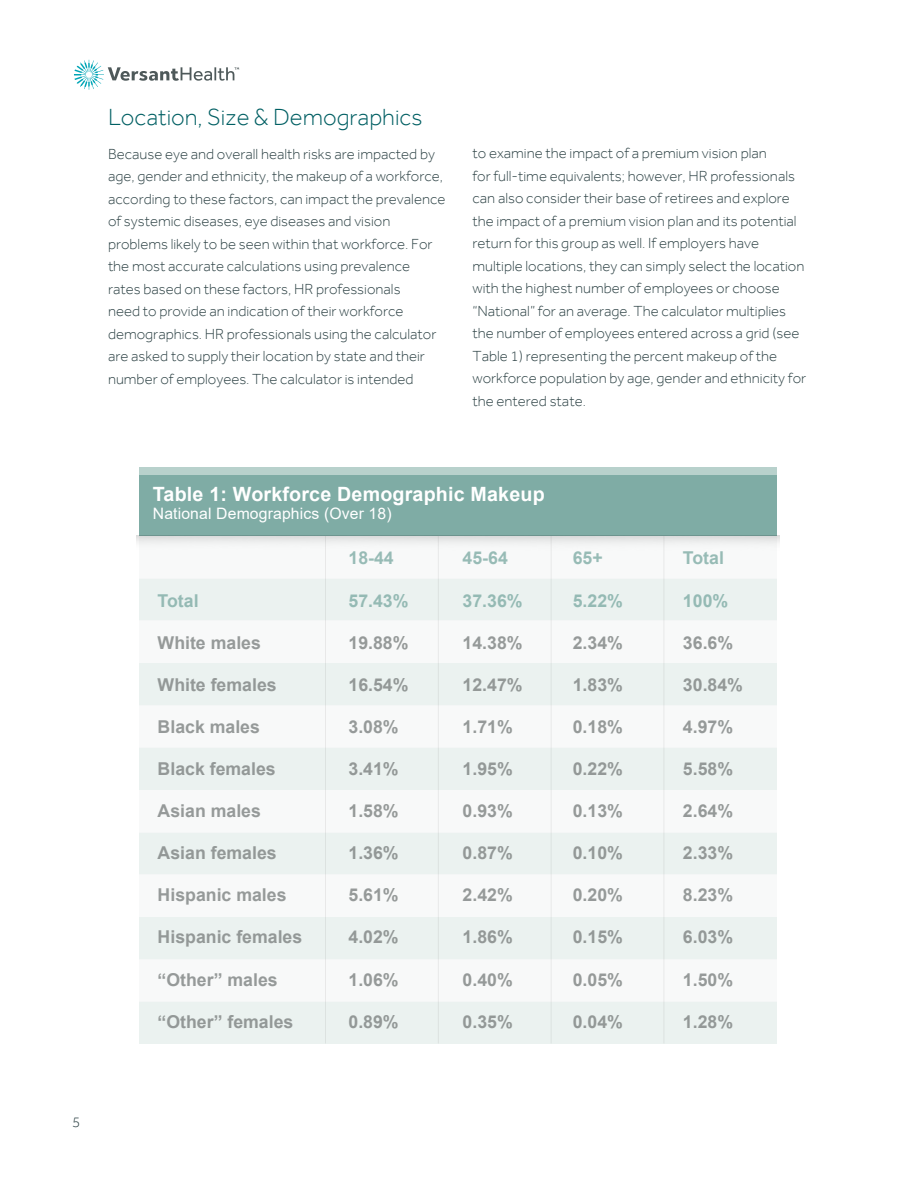
<style>
.page{position:relative;width:918px;height:1188px;background:#fff}
.page>*{position:absolute;margin:0;border:0;box-sizing:border-box;transform-origin:0 0}
.Body{font:300 24px "Effra";color:#005f63}
.t1{font:700 19.65px "Arial";letter-spacing:.01em;color:#fff}
.t2{font:700 17.7px "Arial";color:#7d8281}
.t3{font:700 17.7px "Arial";color:#7faca5}
.t4{font:15.75px "Arial";letter-spacing:.01em;color:#fff}
.Body-2{font:300 15px/22.5px "Effra";color:#2d4245}
</style>
<div class="page">
<svg style="left:74px;top:60px;width:165px;height:30px"></svg>
<div style="left:139px;top:578px;width:638px;height:43px;background:#ebf2f0"></div>
<div style="left:139px;top:748px;width:638px;height:42px;background:#ebf2f0"></div>
<div style="left:139px;top:917px;width:638px;height:43px;background:#ebf2f0"></div>
<div style="left:139px;top:1001px;width:638px;height:42px;background:#ebf2f0"></div>
<div style="left:139px;top:663px;width:638px;height:42px;background:#ebf2f0"></div>
<div style="left:139px;top:832px;width:638px;height:43px;background:#ebf2f0"></div>
<div style="left:139px;top:467px;width:638px;height:69px;background:#7faca5"></div>
<div style="left:139px;top:467px;width:638px;height:8px;background:#b8d1cc"></div>
<div style="left:139px;top:621px;width:638px;height:42px;background:#f7f8f8"></div>
<div style="left:139px;top:790px;width:638px;height:42px;background:#f7f8f8"></div>
<div style="left:139px;top:960px;width:638px;height:42px;background:#f7f8f8"></div>
<div style="left:139px;top:536px;width:638px;height:42px;background:#f7f8f8"></div>
<div style="left:139px;top:705px;width:638px;height:43px;background:#f7f8f8"></div>
<div style="left:139px;top:875px;width:638px;height:42px;background:#f7f8f8"></div>
<hr style="left:551px;top:536px;width:1px;height:507px;background:#221f1f">
<hr style="left:438px;top:536px;width:1px;height:507px;background:#221f1f">
<hr style="left:325px;top:536px;width:1px;height:507px;background:#221f1f">
<hr style="left:663px;top:536px;width:1px;height:507px;background:#221f1f">
<p class="Body" style="left:108px;top:103px;width:316px">Location, Size &amp; Demographics</p>
<p class="Body-2" style="left:108px;top:142px;width:339px">Because eye and overall health risks are impacted by age, gender and ethnicity, the makeup of a workforce, according to these factors, can impact the prevalence of systemic diseases, eye diseases and vision problems likely to be seen within that workforce. For the most accurate calculations using prevalence rates based on these factors, HR professionals<br>need to provide an indication of their workforce demographics. HR professionals using the calculator are asked to supply their location by state and their number of employees. The calculator is intended</p>
<p class="Body-2" style="left:472px;top:142px;width:335px">to examine the impact of a premium vision plan<br>for full-time equivalents; however, HR professionals can also consider their base of retirees and explore the impact of a premium vision plan and its potential return for this group as well. If employers have multiple locations, they can simply select the location with the highest number of employees or choose “National” for an average. The calculator multiplies the number of employees entered across a grid (see Table 1) representing the percent makeup of the workforce population by age, gender and ethnicity for the entered state.</p>
<p class="t1" style="left:153px;top:480px;width:393px">Table 1: Workforce Demographic Makeup</p>
<p class="t4" style="left:153px;top:502px;width:240px">National Demographics (Over 18)</p>
<p class="t3" style="left:349px;top:546px;width:47px">18-44</p>
<p class="t3" style="left:463px;top:546px;width:47px">45-64</p>
<p class="t3" style="left:573px;top:546px;width:32px">65+</p>
<p class="t3" style="left:683px;top:546px;width:42px">Total</p>
<p class="t3" style="left:158px;top:588px;width:42px">Total</p>
<p class="t3" style="left:349px;top:588px;width:62px">57.43%</p>
<p class="t3" style="left:463px;top:588px;width:62px">37.36%</p>
<p class="t3" style="left:573px;top:588px;width:52px">5.22%</p>
<p class="t3" style="left:683px;top:588px;width:47px">100%</p>
<p class="t2" style="left:158px;top:630px;width:105px">White males</p>
<p class="t2" style="left:349px;top:630px;width:62px">19.88%</p>
<p class="t2" style="left:463px;top:630px;width:62px">14.38%</p>
<p class="t2" style="left:573px;top:630px;width:52px">2.34%</p>
<p class="t2" style="left:683px;top:630px;width:52px">36.6%</p>
<p class="t2" style="left:158px;top:672px;width:121px">White females</p>
<p class="t2" style="left:349px;top:672px;width:62px">16.54%</p>
<p class="t2" style="left:463px;top:672px;width:62px">12.47%</p>
<p class="t2" style="left:573px;top:672px;width:52px">1.83%</p>
<p class="t2" style="left:683px;top:672px;width:62px">30.84%</p>
<p class="t2" style="left:158px;top:714px;width:104px">Black males</p>
<p class="t2" style="left:349px;top:714px;width:52px">3.08%</p>
<p class="t2" style="left:463px;top:714px;width:52px">1.71%</p>
<p class="t2" style="left:573px;top:714px;width:52px">0.18%</p>
<p class="t2" style="left:683px;top:714px;width:52px">4.97%</p>
<p class="t2" style="left:158px;top:756px;width:120px">Black females</p>
<p class="t2" style="left:349px;top:756px;width:52px">3.41%</p>
<p class="t2" style="left:463px;top:756px;width:52px">1.95%</p>
<p class="t2" style="left:573px;top:756px;width:52px">0.22%</p>
<p class="t2" style="left:683px;top:756px;width:52px">5.58%</p>
<p class="t2" style="left:158px;top:798px;width:105px">Asian males</p>
<p class="t2" style="left:349px;top:798px;width:52px">1.58%</p>
<p class="t2" style="left:463px;top:798px;width:52px">0.93%</p>
<p class="t2" style="left:573px;top:798px;width:52px">0.13%</p>
<p class="t2" style="left:683px;top:798px;width:52px">2.64%</p>
<p class="t2" style="left:158px;top:841px;width:121px">Asian females</p>
<p class="t2" style="left:349px;top:841px;width:52px">1.36%</p>
<p class="t2" style="left:463px;top:841px;width:52px">0.87%</p>
<p class="t2" style="left:573px;top:841px;width:52px">0.10%</p>
<p class="t2" style="left:683px;top:841px;width:52px">2.33%</p>
<p class="t2" style="left:158px;top:883px;width:130px">Hispanic males</p>
<p class="t2" style="left:349px;top:883px;width:52px">5.61%</p>
<p class="t2" style="left:463px;top:883px;width:52px">2.42%</p>
<p class="t2" style="left:573px;top:883px;width:52px">0.20%</p>
<p class="t2" style="left:683px;top:883px;width:52px">8.23%</p>
<p class="t2" style="left:158px;top:925px;width:146px">Hispanic females</p>
<p class="t2" style="left:349px;top:925px;width:52px">4.02%</p>
<p class="t2" style="left:463px;top:925px;width:52px">1.86%</p>
<p class="t2" style="left:573px;top:925px;width:52px">0.15%</p>
<p class="t2" style="left:683px;top:925px;width:52px">6.03%</p>
<p class="t2" style="left:158px;top:967px;width:122px">“Other” males</p>
<p class="t2" style="left:349px;top:967px;width:52px">1.06%</p>
<p class="t2" style="left:463px;top:967px;width:52px">0.40%</p>
<p class="t2" style="left:573px;top:967px;width:52px">0.05%</p>
<p class="t2" style="left:683px;top:967px;width:52px">1.50%</p>
<p class="t2" style="left:158px;top:1009px;width:137px">“Other” females</p>
<p class="t2" style="left:349px;top:1009px;width:52px">0.89%</p>
<p class="t2" style="left:463px;top:1009px;width:52px">0.35%</p>
<p class="t2" style="left:573px;top:1009px;width:52px">0.04%</p>
<p class="t2" style="left:683px;top:1009px;width:52px">1.28%</p>
<p class="Body-2" style="left:72px;top:1110px;width:10px">5</p>
</div>
